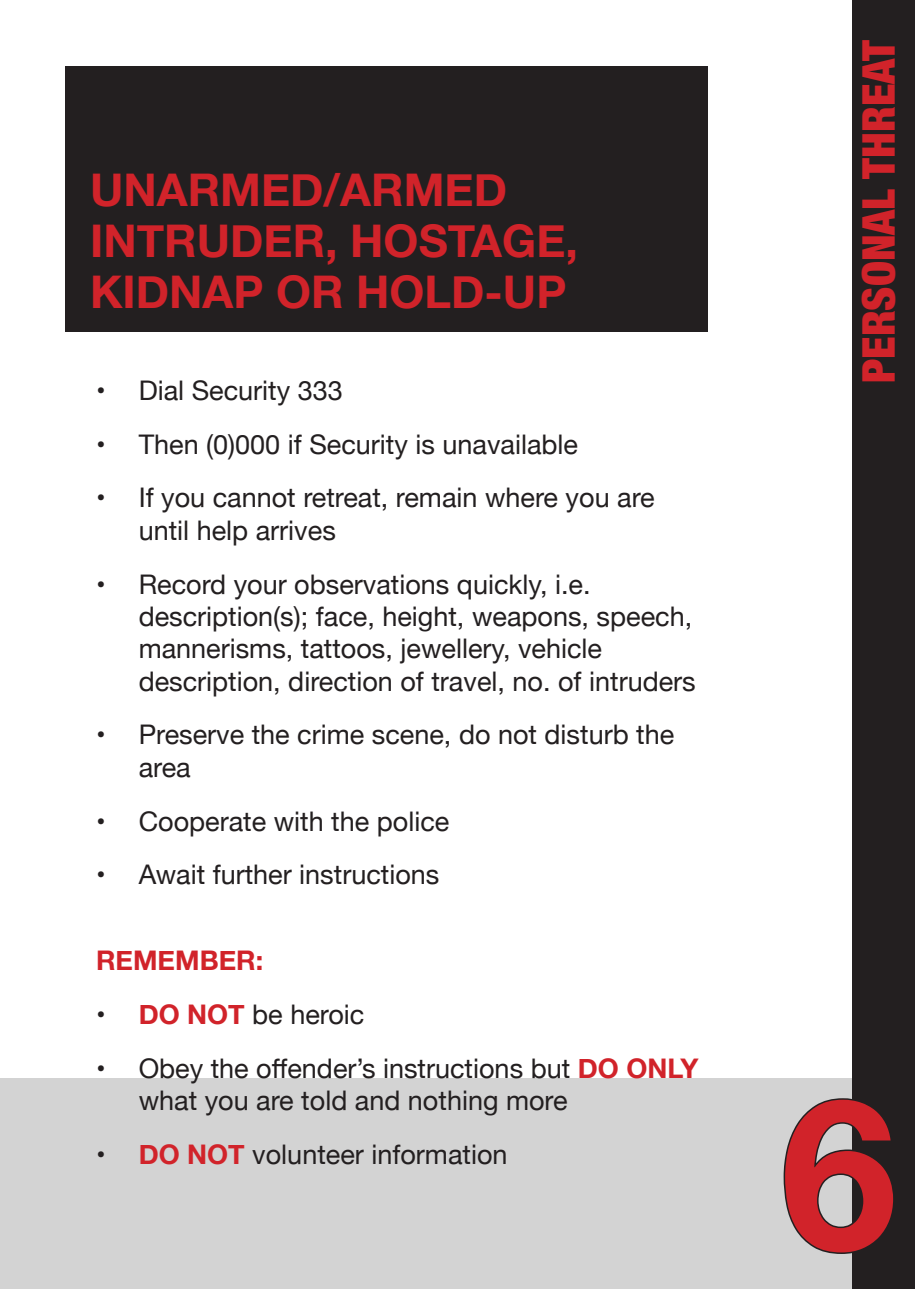
<style>
.page{position:relative;width:915px;height:1289px;background:#fff}
.page>*{position:absolute;margin:0;border:0;box-sizing:border-box;transform-origin:0 0}
.Page_number{font:700 210px "Helvetica Neue";color:#d1232a}
.Inside_box{font:700 45px/51px "Helvetica Neue";color:#d1232a}
.TABS{font:900 condensed 45px "Helvetica Neue";color:#d1232a}
.Paragraph_Style_1{font:27px/32.4px "Helvetica Neue";color:#231f20}
.Paragraph_Style_1-2{font:700 27px "Helvetica Neue";color:#d1232a}
.s1{font-weight:700;color:#d1232a}
</style>
<div class="page">
<div style="left:852px;top:0;width:62px;height:1288px;background:#231f20"></div>
<div style="left:65px;top:67px;width:642px;height:265px;background:#231f20"></div>
<div style="left:0;top:1078px;width:914px;height:210px;background:#d3d3d3"></div>
<svg style="left:783px;top:1096px;width:112px;height:159px"></svg>
<p class="Inside_box" style="left:90px;top:166px;width:489px">UNARMED/ARMED<br>INTRUDER, HOSTAGE,<br>KIDNAP OR HOLD-UP</p>
<p class="Paragraph_Style_1" style="left:96px;top:376px;width:248px">• Dial Security 333</p>
<p class="Paragraph_Style_1" style="left:96px;top:429px;width:483px">• Then (0)000 if Security is unavailable</p>
<p class="Paragraph_Style_1" style="left:139px;top:483px;width:517px;text-indent:-43px">• If you cannot retreat, remain where you are until help arrives</p>
<p class="Paragraph_Style_1" style="left:139px;top:569px;width:558px;text-indent:-43px">• Record your observations quickly, i.e. description(s); face, height, weapons, speech, mannerisms, tattoos, jewellery, vehicle description, direction of travel, no. of intruders</p>
<p class="Paragraph_Style_1" style="left:139px;top:720px;width:537px;text-indent:-43px">• Preserve the crime scene, do not disturb the area</p>
<p class="Paragraph_Style_1" style="left:96px;top:806px;width:355px">• Cooperate with the police</p>
<p class="Paragraph_Style_1" style="left:96px;top:860px;width:345px">• Await further instructions</p>
<p class="Paragraph_Style_1-2" style="left:96px;top:939px;width:168px">REMEMBER:</p>
<p class="Paragraph_Style_1" style="left:96px;top:999px;width:270px">• <span class="s1">DO NOT</span> be heroic</p>
<p class="Paragraph_Style_1" style="left:139px;top:1053px;width:561px;text-indent:-43px">• Obey the offender’s instructions but <span class="s1">DO ONLY </span>what you are told and nothing more</p>
<p class="Paragraph_Style_1" style="left:96px;top:1139px;width:413px">• <span class="s1">DO NOT</span> volunteer information</p>
<p class="TABS" style="left:841px;top:383px;width:344px;rotate:-90deg">PERSONAL THREAT</p>
<p class="Page_number" style="left:780px;top:1010px;width:118px">6</p>
</div>
